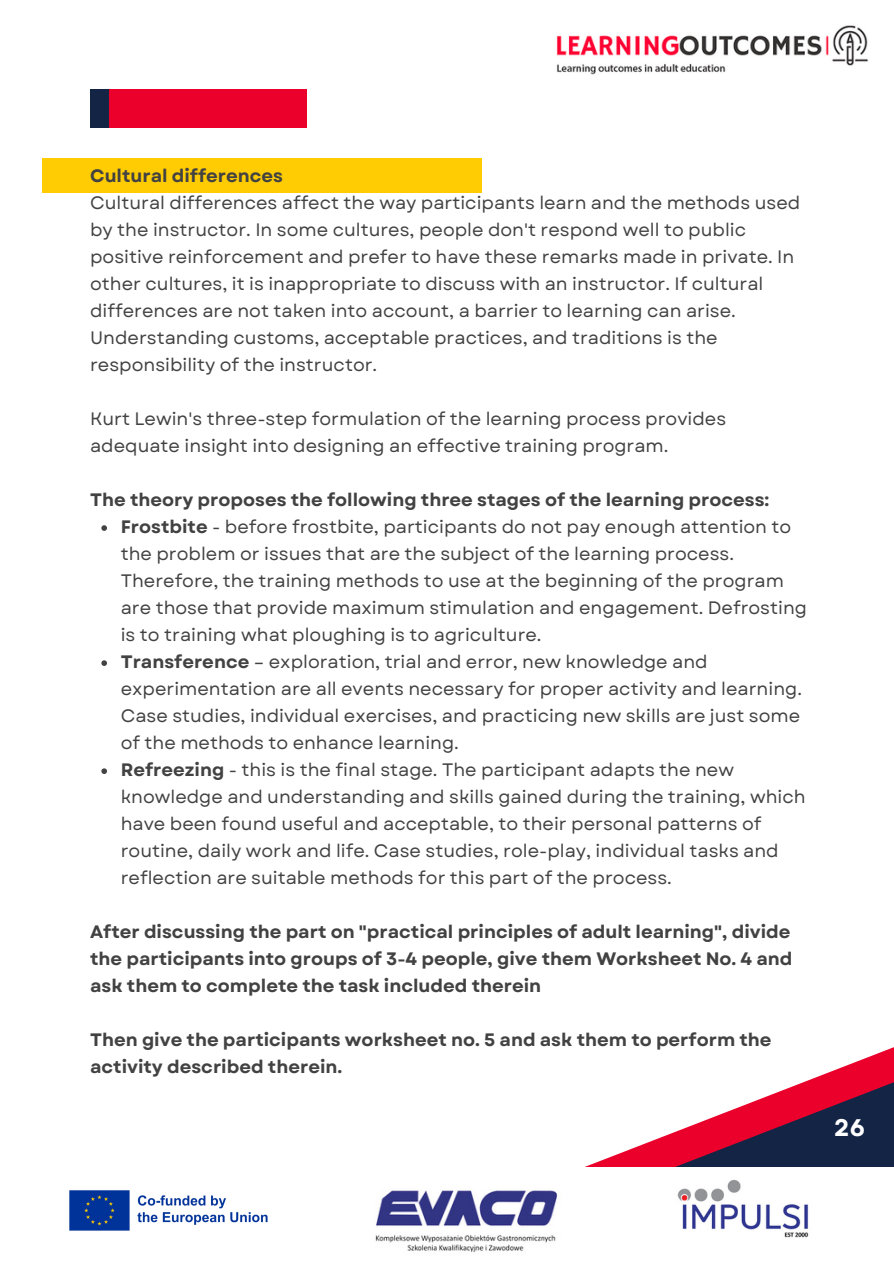
<style>
.page{position:relative;width:894px;height:1264px;background:#fff}
.page>*{position:absolute;margin:0;border:0;box-sizing:border-box;transform-origin:0 0}
.t1{font:700 24px "Garet";color:#fff}
.t2{font:18px/27px "Garet";color:#424242}
.t3{font:700 18px/27px "Garet";color:#424242;text-align:justify}
.s1{font-weight:700}
</style>
<div class="page">
<div style="left:90px;top:89px;width:25px;height:39px;background:#142445"></div>
<div style="left:109px;top:89px;width:198px;height:39px;background:#eb002b"></div>
<svg style="left:677px;top:1047px;width:216px;height:84px"></svg>
<svg style="left:585px;top:1131px;width:308px;height:36px;background:#763a59"></svg>
<img style="left:375px;top:1190px;width:183px;height:62px">
<img style="left:677px;top:1179px;width:132px;height:59px">
<div style="left:42px;top:159px;width:439px;height:34px;background:#ffcc03"></div>
<svg style="left:101px;top:525px;width:6px;height:6px"></svg>
<svg style="left:101px;top:660px;width:6px;height:6px"></svg>
<svg style="left:101px;top:768px;width:6px;height:6px"></svg>
<img style="left:556px;top:25px;width:312px;height:50px">
<img style="left:69px;top:1190px;width:199px;height:41px">
<p class="t3" style="left:90px;top:162px;width:194px">Cultural differences</p>
<p class="t2" style="left:90px;top:189px;width:711px">Cultural differences affect the way participants learn and the methods used by the instructor. In some cultures, people don't respond well to public positive reinforcement and prefer to have these remarks made in private. In other cultures, it is inappropriate to discuss with an instructor. If cultural differences are not taken into account, a barrier to learning can arise.</p>
<p class="t2" style="left:90px;top:324px;width:629px">Understanding customs, acceptable practices, and traditions is the responsibility of the instructor.</p>
<h1 class="t2" style="left:90px;top:405px;width:637px">Kurt Lewin's three-step formulation of the learning process provides adequate insight into designing an effective training program.</h1>
<p class="t3" style="left:90px;top:486px;width:680px">The theory proposes the following three stages of the learning process:</p>
<p class="t2" style="left:121px;top:513px;width:687px"><span class="s1">Frostbite</span> - before frostbite, participants do not pay enough attention to the problem or issues that are the subject of the learning process.<br>Therefore, the training methods to use at the beginning of the program are those that provide maximum stimulation and engagement. Defrosting is to training what ploughing is to agriculture.</p>
<p class="t2" style="left:121px;top:648px;width:682px"><span class="s1">Transference</span> – exploration, trial and error, new knowledge and experimentation are all events necessary for proper activity and learning.<br>Case studies, individual exercises, and practicing new skills are just some of the methods to enhance learning.</p>
<h1 class="t2" style="left:121px;top:756px;width:686px"><span class="s1">Refreezing</span> - this is the final stage. The participant adapts the new knowledge and understanding and skills gained during the training, which have been found useful and acceptable, to their personal patterns of routine, daily work and life. Case studies, role-play, individual tasks and reflection are suitable methods for this part of the process.</h1>
<h1 class="t3" style="left:90px;top:918px;width:703px">After discussing the part on "practical principles of adult learning", divide the participants into groups of 3-4 people, give them Worksheet No. 4 and ask them to complete the task included therein</h1>
<p class="t3" style="left:90px;top:1026px;width:682px">Then give the participants worksheet no. 5 and ask them to perform the activity described therein.</p>
<p class="t1" style="left:834px;top:1110px;width:32px">26</p>
</div>
